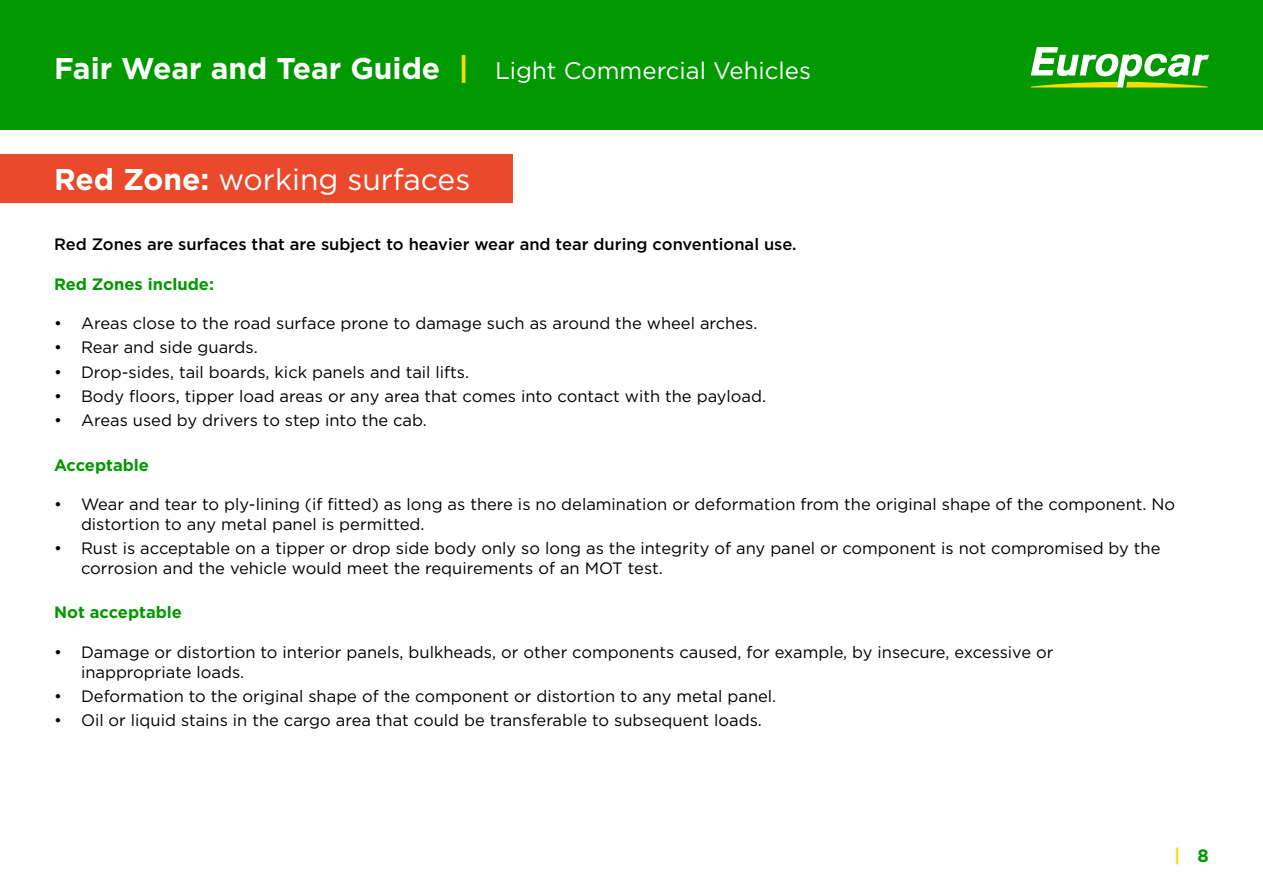
<style>
.page{position:relative;width:1263px;height:893px;background:#fff}
.page>*{position:absolute;margin:0;border:0;box-sizing:border-box;transform-origin:0 0}
.t1{font:30px "Gotham";color:#fff}
.t2{font:24px "Gotham";color:#fff}
.t3{font:700 18px "Gotham";color:#ffdc00}
.t4{font:16.5px/19.8px "Gotham";color:#000}
.t5{font:500 16.5px "Gotham";color:#000}
.t6{font:700 16.5px "Gotham";color:#090}
.s1{font-weight:700;font-size:30px}
.s2{font-weight:700;font-size:30px;color:#ffdc00}
.s3{font-weight:700}
.s4{color:#090}
</style>
<div class="page">
<div style="left:0;top:154px;width:513px;height:49px;background:#ea4a2b"></div>
<div style="left:0;top:0;width:1263px;height:129px;background:#090"></div>
<svg style="left:1031px;top:47px;width:178px;height:41px"></svg>
<h2 class="t2" style="left:54px;top:55px;width:759px"><span class="s1">Fair Wear and Tear Guide</span> <span class="s2">|</span> Light Commercial Vehicles</h2>
<h1 class="t1" style="left:54px;top:160px;width:418px"><span class="s3">Red Zone:</span> working surfaces</h1>
<p class="t5" style="left:54px;top:233px;width:744px">Red Zones are surfaces that are subject to heavier wear and tear during conventional use.</p>
<p class="t6" style="left:54px;top:273px;width:161px">Red Zones include:</p>
<p class="t4" style="left:54px;top:313px;width:705px">• Areas close to the road surface prone to damage such as around the wheel arches.</p>
<p class="t4" style="left:54px;top:337px;width:205px">• Rear and side guards.</p>
<p class="t4" style="left:54px;top:362px;width:417px">• Drop-sides, tail boards, kick panels and tail lifts.</p>
<p class="t4" style="left:54px;top:386px;width:714px">• Body floors, tipper load areas or any area that comes into contact with the payload.</p>
<p class="t4" style="left:54px;top:410px;width:374px">• Areas used by drivers to step into the cab.</p>
<p class="t6" style="left:54px;top:454px;width:97px">Acceptable</p>
<p class="t4" style="left:81px;top:494px;width:1096px;text-indent:-27px">• Wear and tear to ply-lining (if fitted) as long as there is no delamination or deformation from the original shape of the component. No distortion to any metal panel is permitted.</p>
<p class="t4" style="left:81px;top:538px;width:1081px;text-indent:-27px">• Rust is acceptable on a tipper or drop side body only so long as the integrity of any panel or component is not compromised by the corrosion and the vehicle would meet the requirements of an MOT test.</p>
<p class="t6" style="left:54px;top:601px;width:130px">Not acceptable</p>
<p class="t4" style="left:81px;top:642px;width:974px;text-indent:-27px">• Damage or distortion to interior panels, bulkheads, or other components caused, for example, by insecure, excessive or inappropriate loads.</p>
<p class="t4" style="left:54px;top:686px;width:724px">• Deformation to the original shape of the component or distortion to any metal panel.</p>
<p class="t4" style="left:54px;top:710px;width:709px">• Oil or liquid stains in the cargo area that could be transferable to subsequent loads.</p>
<p class="t3" style="left:1174px;top:843px;width:36px">| <span class="s4">8</span></p>
</div>
